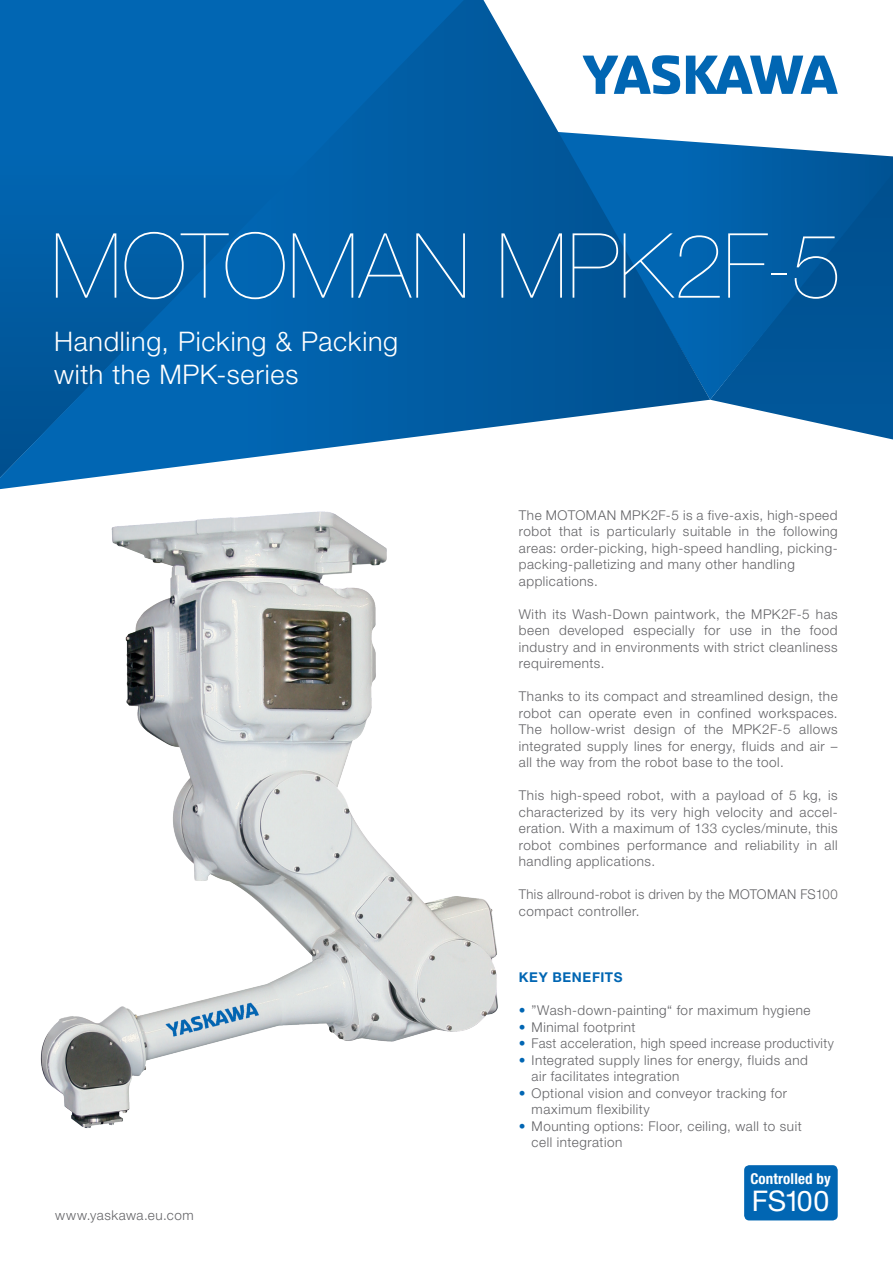
<style>
.page{position:relative;width:893px;height:1263px;background:#fff}
.page>*{position:absolute;margin:0;border:0;box-sizing:border-box;transform-origin:0 0}
.t1{font:200 90px "Helvetica Neue LT Pro";letter-spacing:.005em;color:#fff}
.t2{font:28.5px "Helvetica Neue LT Pro";letter-spacing:-.04em;color:#fff}
.t3{font:300 27px "Helvetica Neue LT Pro";letter-spacing:.025em;color:#fff}
.t4{font:700 condensed 15px "Helvetica Neue LT Pro";letter-spacing:.01em;color:#fff}
.Flyer_Grundtext{font:300 13.5px/16.5px "Helvetica Neue LT Pro";letter-spacing:.04em;color:#636366;text-align:justify}
.Flyer_Grundtext_mit{font:300 13.5px/16.5px "Helvetica Neue LT Pro";letter-spacing:.04em;color:#636366}
.Flyer_Head_bold_blau{font:700 13.5px "Helvetica Neue LT Pro";letter-spacing:.045em;color:#0166b3}
.s1{color:#0166b3}
</style>
<div class="page">
<img style="left:40px;top:511px;width:458px;height:617px">
<svg style="left:712px;top:400px;width:181px;height:39px"></svg>
<svg style="left:710px;top:156px;width:183px;height:244px;background:#00589d"></svg>
<svg style="left:0;top:0;width:710px;height:489px;background:#1a70b1"></svg>
<div style="left:744px;top:1165px;width:94px;height:55px;background:#0166b3;border-radius:5px"></div>
<svg style="left:483px;top:0;width:404px;height:156px"></svg>
<svg style="left:583px;top:55px;width:97px;height:39px"></svg>
<svg style="left:686px;top:56px;width:152px;height:38px"></svg>
<p class="t1" style="left:51px;top:214px;width:792px">MOTOMAN MPK2F-5</p>
<p class="t3" style="left:54px;top:325px;width:346px">Handling, Picking &amp; Packing</p>
<p class="t3" style="left:54px;top:358px;width:246px">with the MPK-series</p>
<p class="Flyer_Grundtext" style="left:519px;top:507px;width:320px">The MOTOMAN MPK2F-5 is a five-axis, high-speed robot that is particularly suitable in the following areas: order-picking, high-speed handling, picking&shy;packing-palletizing and many other handling</p>
<p class="Flyer_Grundtext" style="left:519px;top:573px;width:81px">applications.</p>
<p class="Flyer_Grundtext" style="left:519px;top:606px;width:320px">With its Wash-Down paintwork, the MPK2F-5 has been developed especially for use in the food industry and in environments with strict cleanliness requirements.</p>
<p class="Flyer_Grundtext" style="left:519px;top:688px;width:320px">Thanks to its compact and streamlined design, the robot can operate even in confined workspaces.<br>The hollow-wrist design of the MPK2F-5 allows integrated supply lines for energy, fluids and air – all the way from the robot base to the tool.</p>
<p class="Flyer_Grundtext" style="left:519px;top:787px;width:320px">This high-speed robot, with a payload of 5 kg, is characterized by its very high velocity and accel&shy;eration. With a maximum of 133 cycles/minute, this robot combines performance and reliability in all handling applications.</p>
<p class="Flyer_Grundtext" style="left:519px;top:886px;width:320px">This allround-robot is driven by the MOTOMAN FS100 compact controller.</p>
<p class="Flyer_Grundtext" style="left:55px;top:1207px;width:140px">www.yaskawa.eu.com</p>
<p class="Flyer_Head_bold_blau" style="left:519px;top:969px;width:105px">KEY BENEFITS</p>
<p class="Flyer_Grundtext_mit" style="left:519px;top:1002px;width:293px"><span class="s1">•</span> ”Wash-down-painting“ for maximum hygiene</p>
<p class="Flyer_Grundtext_mit" style="left:519px;top:1018px;width:118px"><span class="s1">•</span> Minimal footprint</p>
<p class="Flyer_Grundtext_mit" style="left:519px;top:1035px;width:317px"><span class="s1">•</span> Fast acceleration, high speed increase productivity</p>
<p class="Flyer_Grundtext_mit" style="left:531px;top:1051px;width:278px;text-indent:-13px"><span class="s1">•</span> Integrated supply lines for energy, fluids and air facilitates integration</p>
<p class="Flyer_Grundtext_mit" style="left:531px;top:1084px;width:257px;text-indent:-13px"><span class="s1">•</span> Optional vision and conveyor tracking for maximum flexibility</p>
<p class="Flyer_Grundtext_mit" style="left:531px;top:1117px;width:272px;text-indent:-13px"><span class="s1">•</span> Mounting options: Floor, ceiling, wall to suit cell integration</p>
<p class="t4" style="left:750px;top:1170px;width:82px">Controlled by</p>
<h2 class="t2" style="left:752px;top:1184px;width:79px">FS100</h2>
</div>
